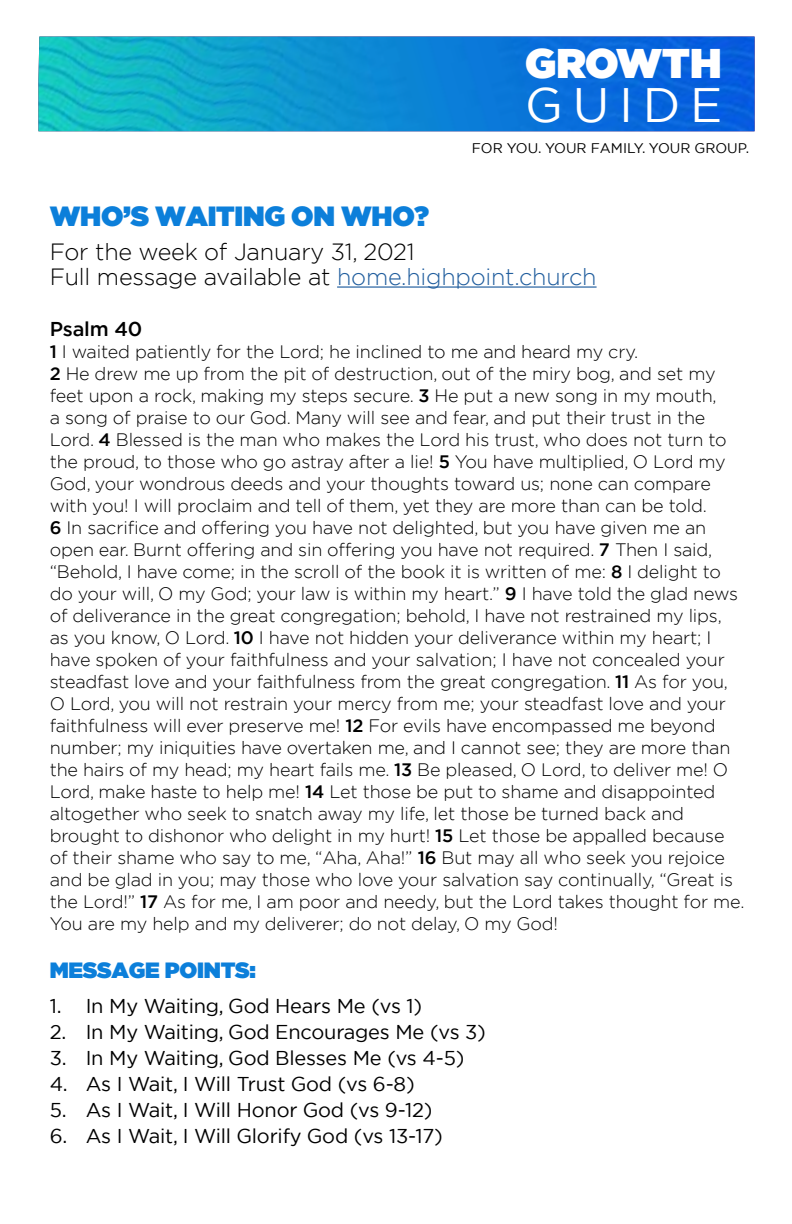
<style>
.page{position:relative;width:792px;height:1224px;background:#fff}
.page>*{position:absolute;margin:0;border:0;box-sizing:border-box;transform-origin:0 0}
.t1{font:900 62.6px "Gotham";letter-spacing:-.06em;color:#fff}
.t2{font:48.2px "Gotham";letter-spacing:.2em;color:#fff}
.t3{font:900 41.4px "Gotham";color:#fff}
.t4{font:900 27.6px "Gotham";letter-spacing:-.01em;color:#0c7fda}
.t5{font:300 23.4px/25px "Gotham";letter-spacing:-.01em;color:#000}
.t6{font:900 22px "Gotham";letter-spacing:-.01em;color:#0c7fda}
.t7{font:20px "Gotham";letter-spacing:-.01em;color:#000}
.t8{font:500 20px "Gotham";letter-spacing:-.01em;color:#000}
.t9{font:300 18px/22px "Gotham";letter-spacing:-.01em;color:#000}
.t10{font:14px "Gotham";color:#000}
.s1{color:#215e9e}
.s2{font-weight:500}
</style>
<div class="page">
<hr style="left:337px;top:286px;width:260px;height:2px;background:#215e9e">
<img style="left:38px;top:37px;width:717px;height:94px">
<h1 class="t1" style="left:468px;top:20px;width:281px">GROWTH</h1>
<h3 class="t3" style="left:525px;top:34px;width:198px">GROWTH</h3>
<h2 class="t2" style="left:525px;top:74px;width:199px">GUIDE</h2>
<p class="t10" style="left:472px;top:139px;width:279px">FOR YOU. YOUR FAMILY. YOUR GROUP.</p>
<h3 class="t4" style="left:50px;top:196px;width:381px">WHO’S WAITING ON WHO?</h3>
<p class="t5" style="left:50px;top:239px;width:548px">For the week of January 31, 2021<br>Full message available at <span class="s1">home.highpoint.church</span></p>
<p class="t8" style="left:50px;top:316px;width:94px">Psalm 40</p>
<p class="t9" style="left:50px;top:340px;width:696px"><span class="s2">1</span> I waited patiently for the Lord; he inclined to me and heard my cry.<br><span class="s2">2</span> He drew me up from the pit of destruction, out of the miry bog, and set my feet upon a rock, making my steps secure. <span class="s2">3</span> He put a new song in my mouth,<br>a song of praise to our God. Many will see and fear, and put their trust in the Lord. <span class="s2">4</span> Blessed is the man who makes the Lord his trust, who does not turn to the proud, to those who go astray after a lie! <span class="s2">5</span> You have multiplied, O Lord my God, your wondrous deeds and your thoughts toward us; none can compare with you! I will proclaim and tell of them, yet they are more than can be told.<br><span class="s2">6</span> In sacrifice and offering you have not delighted, but you have given me an open ear. Burnt offering and sin offering you have not required. <span class="s2">7</span> Then I said, “Behold, I have come; in the scroll of the book it is written of me: <span class="s2">8</span> I delight to do your will, O my God; your law is within my heart.” <span class="s2">9</span> I have told the glad news of deliverance in the great congregation; behold, I have not restrained my lips, as you know, O Lord. <span class="s2">10</span> I have not hidden your deliverance within my heart; I have spoken of your faithfulness and your salvation; I have not concealed your steadfast love and your faithfulness from the great congregation. <span class="s2">11</span> As for you, O Lord, you will not restrain your mercy from me; your steadfast love and your faithfulness will ever preserve me! <span class="s2">12</span> For evils have encompassed me beyond number; my iniquities have overtaken me, and I cannot see; they are more than the hairs of my head; my heart fails me. <span class="s2">13</span> Be pleased, O Lord, to deliver me! O Lord, make haste to help me! <span class="s2">14</span> Let those be put to shame and disappointed altogether who seek to snatch away my life, let those be turned back and brought to dishonor who delight in my hurt! <span class="s2">15</span> Let those be appalled because of their shame who say to me, “Aha, Aha!” <span class="s2">16</span> But may all who seek you rejoice and be glad in you; may those who love your salvation say continually, “Great is the Lord!” <span class="s2">17</span> As for me, I am poor and needy, but the Lord takes thought for me.<br>You are my help and my deliverer; do not delay, O my God!</p>
<p class="t6" style="left:50px;top:954px;width:208px">MESSAGE POINTS:</p>
<p class="t7" style="left:50px;top:993px;width:374px">1. In My Waiting, God Hears Me (vs 1)</p>
<p class="t7" style="left:50px;top:1019px;width:438px">2. In My Waiting, God Encourages Me (vs 3)</p>
<p class="t7" style="left:50px;top:1045px;width:416px">3. In My Waiting, God Blesses Me (vs 4-5)</p>
<p class="t7" style="left:50px;top:1071px;width:367px">4. As I Wait, I Will Trust God (vs 6-8)</p>
<p class="t7" style="left:50px;top:1097px;width:384px">5. As I Wait, I Will Honor God (vs 9-12)</p>
<p class="t7" style="left:50px;top:1123px;width:395px">6. As I Wait, I Will Glorify God (vs 13-17)</p>
</div>
